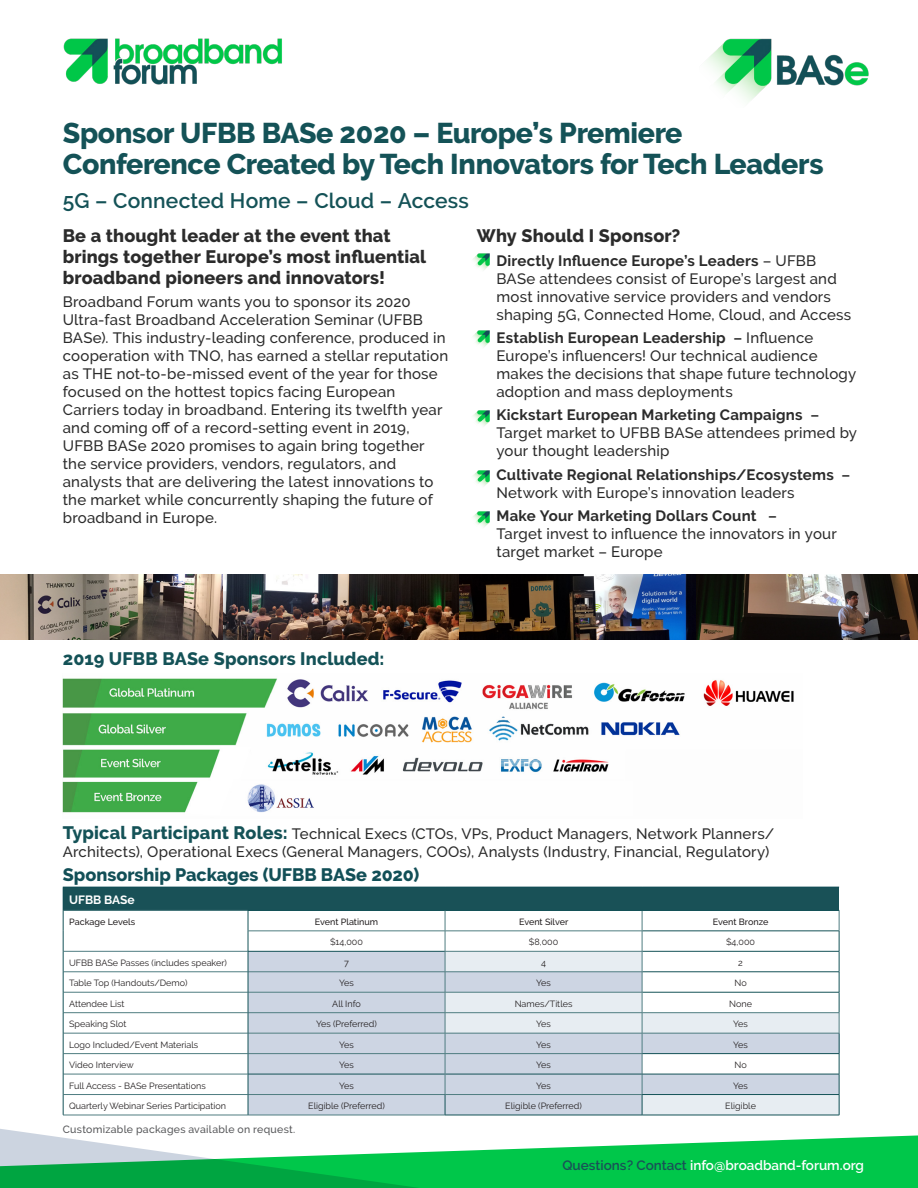
<style>
.page{position:relative;width:918px;height:1188px;background:#fff}
.page>*{position:absolute;margin:0;border:0;box-sizing:border-box;transform-origin:0 0}
.Heading_1{font:800 28.5px/31.5px "Raleway";letter-spacing:-.01em;color:#145257}
.Body{font:600 21px "Raleway";letter-spacing:.005em;color:#145257}
.Body-2{font:800 18px/21px "Raleway";letter-spacing:.01em;color:#2b2b2b}
.Subhead{font:800 18px "Raleway";color:#124f57}
.Body-3{font:800 18px "Raleway";letter-spacing:.01em;color:#145257}
.Body-4{font:500 15px/18px "Raleway";letter-spacing:.015em;color:#2b2b2b}
.Body-5{font:700 15px/18px "Raleway";letter-spacing:.015em;color:#2b2b2b}
.t1{font:600 13.5px "Raleway";color:#fff}
.t2{font:700 12px "Raleway";color:#fff}
.Body-6{font:500 10.5px "Raleway";letter-spacing:.025em;color:#57585a}
.t3{font:9px "Raleway";color:#231f20}
.t4{font:500 9px "Raleway";color:#231f20}
.s1{font-weight:700}
.s2{font-weight:600}
.s3{font-weight:500}
.s4{font-weight:800;font-size:18px;color:#145257}
.s5{color:#195157}
</style>
<div class="page">
<img style="left:63px;top:39px;width:219px;height:45px">
<svg style="left:0;top:1129px;width:43px;height:6px"></svg>
<svg style="left:0;top:1135px;width:918px;height:53px;fill:#00c74a"></svg>
<img style="left:706px;top:38px;width:163px;height:64px">
<img style="left:473px;top:253px;width:17px;height:17px">
<img style="left:473px;top:330px;width:17px;height:17px">
<img style="left:473px;top:410px;width:17px;height:16px">
<img style="left:473px;top:470px;width:17px;height:16px">
<img style="left:473px;top:511px;width:17px;height:16px">
<div style="left:63px;top:887px;width:776px;height:23px;background:#195157"></div>
<hr style="left:63px;top:887px;width:185px;height:1px;background:#124f57">
<hr style="left:248px;top:887px;width:197px;height:1px;background:#124f57">
<hr style="left:445px;top:887px;width:197px;height:1px;background:#124f57">
<hr style="left:642px;top:887px;width:197px;height:1px;background:#124f57">
<hr style="left:63px;top:951px;width:185px;height:1px;background:#4f7d81">
<hr style="left:63px;top:972px;width:185px;height:1px;background:#4f7d81">
<hr style="left:63px;top:992px;width:185px;height:1px;background:#4f7d81">
<hr style="left:63px;top:1012px;width:185px;height:1px;background:#4f7d81">
<hr style="left:63px;top:1033px;width:185px;height:1px;background:#4f7d81">
<hr style="left:63px;top:1053px;width:185px;height:1px;background:#4f7d81">
<hr style="left:63px;top:1074px;width:185px;height:1px;background:#4f7d81">
<hr style="left:63px;top:1094px;width:185px;height:1px;background:#4f7d81">
<hr style="left:63px;top:910px;width:185px;height:1px;background:#4f7d81">
<hr style="left:63px;top:1115px;width:185px;height:1px;background:#4f7d81">
<hr style="left:248px;top:1115px;width:197px;height:1px;background:#4f7d81">
<hr style="left:445px;top:910px;width:197px;height:1px;background:#145257">
<hr style="left:642px;top:910px;width:197px;height:1px;background:#145257">
<svg style="left:63px;top:910px;width:1px;height:205px"></svg>
<hr style="left:248px;top:910px;width:197px;height:1px;background:#145257">
<hr style="left:445px;top:1115px;width:197px;height:1px;background:#145257">
<hr style="left:642px;top:1115px;width:197px;height:1px;background:#145257">
<svg style="left:248px;top:911px;width:592px;height:204px"></svg>
<hr style="left:642px;top:1074px;width:197px;height:1px;background:#145257">
<img style="left:63px;top:678px;width:731px;height:135px">
<img style="left:0;top:574px;width:918px;height:66px">
<p class="Heading_1" style="left:63px;top:117px;width:762px">Sponsor UFBB BASe 2020 – Europe’s Premiere<br>Conference Created by Tech Innovators for Tech Leaders</p>
<p class="Body" style="left:63px;top:188px;width:408px">5G – Connected Home – Cloud – Access</p>
<p class="Body-2" style="left:63px;top:225px;width:365px">Be a thought leader at the event that brings together Europe’s most influential broadband pioneers and innovators!</p>
<p class="Body-4" style="left:63px;top:293px;width:387px">Broadband Forum wants you to sponsor its 2020<br>Ultra-fast Broadband Acceleration Seminar (UFBB BASe). This industry-leading conference, produced in cooperation with TNO, has earned a stellar reputation as THE not-to-be-missed event of the year for those focused on the hottest topics facing European Carriers today in broadband. Entering its twelfth year and coming off of a record-setting event in 2019, UFBB BASe 2020 promises to again bring together the service providers, vendors, regulators, and analysts that are delivering the latest innovations to the market while concurrently shaping the future of broadband in Europe.</p>
<p class="Body-2" style="left:477px;top:226px;width:205px">Why Should I Sponsor?</p>
<p class="Body-4" style="left:496px;top:251px;width:356px"><span class="s1">Directly Influence Europe’s Leaders</span> – UFBB BASe attendees consist of Europe’s largest and most innovative service providers and vendors shaping 5G, Connected Home, Cloud, and Access</p>
<p class="Body-4" style="left:496px;top:329px;width:361px"><span class="s1">Establish European Leadership</span> <span class="s2">–</span> Influence Europe’s influencers! Our technical audience makes the decisions that shape future technology adoption and mass deployments</p>
<p class="Body-4" style="left:496px;top:406px;width:362px"><span class="s1">Kickstart European Marketing Campaigns</span> <span class="s2">–<br></span>Target market to UFBB BASe attendees primed by your thought leadership</p>
<p class="Body-5" style="left:496px;top:466px;width:356px">Cultivate Regional Relationships/Ecosystems <span class="s2">–<br></span><span class="s3">Network with Europe’s innovation leaders</span></p>
<p class="Body-4" style="left:496px;top:507px;width:342px"><span class="s1">Make Your Marketing Dollars Count</span> <span class="s2">–<br></span>Target invest to influence the innovators in your target market – Europe</p>
<p class="Body-3" style="left:63px;top:649px;width:323px">2019 UFBB BASe Sponsors Included:</p>
<p class="Body-4" style="left:63px;top:825px;width:713px"><span class="s4">Typical Participant Roles:</span> Technical Execs (CTOs, VPs, Product Managers, Network Planners/<br>Architects), Operational Execs (General Managers, COOs), Analysts (Industry, Financial, Regulatory)</p>
<p class="Subhead" style="left:63px;top:864px;width:358px">Sponsorship Packages (UFBB BASe 2020)</p>
<p class="t2" style="left:69px;top:893px;width:67px">UFBB BASe</p>
<p class="t4" style="left:69px;top:916px;width:67px">Package Levels</p>
<p class="t4" style="left:315px;top:916px;width:65px">Event Platinum</p>
<p class="t4" style="left:519px;top:916px;width:51px">Event Silver</p>
<p class="t4" style="left:713px;top:916px;width:57px">Event Bronze</p>
<p class="t3" style="left:330px;top:937px;width:34px">$14,000</p>
<p class="t3" style="left:529px;top:937px;width:31px">$8,000</p>
<p class="t3" style="left:726px;top:937px;width:31px">$4,000</p>
<p class="t3" style="left:69px;top:957px;width:159px">UFBB BASe Passes (includes speaker)</p>
<p class="t3" style="left:344px;top:957px;width:6px">7</p>
<p class="t3" style="left:541px;top:957px;width:6px">4</p>
<p class="t3" style="left:738px;top:957px;width:6px">2</p>
<p class="t3" style="left:69px;top:978px;width:120px">Table Top (Handouts/Demo)</p>
<p class="t3" style="left:339px;top:978px;width:16px">Yes</p>
<p class="t3" style="left:536px;top:978px;width:16px">Yes</p>
<p class="t3" style="left:734px;top:978px;width:14px">No</p>
<p class="t3" style="left:69px;top:998px;width:57px">Attendee List</p>
<p class="t3" style="left:332px;top:998px;width:30px">All Info</p>
<p class="t3" style="left:515px;top:998px;width:59px">Names/Titles</p>
<p class="t3" style="left:729px;top:998px;width:24px">None</p>
<p class="t3" style="left:69px;top:1019px;width:59px">Speaking Slot</p>
<p class="t3" style="left:316px;top:1019px;width:62px">Yes (Preferred)</p>
<p class="t3" style="left:536px;top:1019px;width:16px">Yes</p>
<p class="t3" style="left:733px;top:1019px;width:16px">Yes</p>
<p class="t3" style="left:69px;top:1039px;width:131px">Logo Included/Event Materials</p>
<p class="t3" style="left:339px;top:1039px;width:16px">Yes</p>
<p class="t3" style="left:536px;top:1039px;width:16px">Yes</p>
<p class="t3" style="left:733px;top:1039px;width:16px">Yes</p>
<p class="t3" style="left:69px;top:1060px;width:66px">Video Interview</p>
<p class="t3" style="left:339px;top:1060px;width:16px">Yes</p>
<p class="t3" style="left:536px;top:1060px;width:16px">Yes</p>
<p class="t3" style="left:734px;top:1060px;width:14px">No</p>
<p class="t3" style="left:69px;top:1080px;width:138px">Full Access - BASe Presentations</p>
<p class="t3" style="left:339px;top:1080px;width:16px">Yes</p>
<p class="t3" style="left:536px;top:1080px;width:16px">Yes</p>
<p class="t3" style="left:733px;top:1080px;width:16px">Yes</p>
<p class="t3" style="left:69px;top:1101px;width:158px">Quarterly Webinar Series Participation</p>
<p class="t3" style="left:308px;top:1101px;width:78px">Eligible (Preferred)</p>
<p class="t3" style="left:505px;top:1101px;width:78px">Eligible (Preferred)</p>
<p class="t3" style="left:725px;top:1101px;width:32px">Eligible</p>
<p class="Body-6" style="left:63px;top:1123px;width:234px">Customizable packages available on request.</p>
<p class="t1" style="left:562px;top:1157px;width:303px"><span class="s5">Questions? Contact</span> info@broadband-forum.org</p>
</div>
